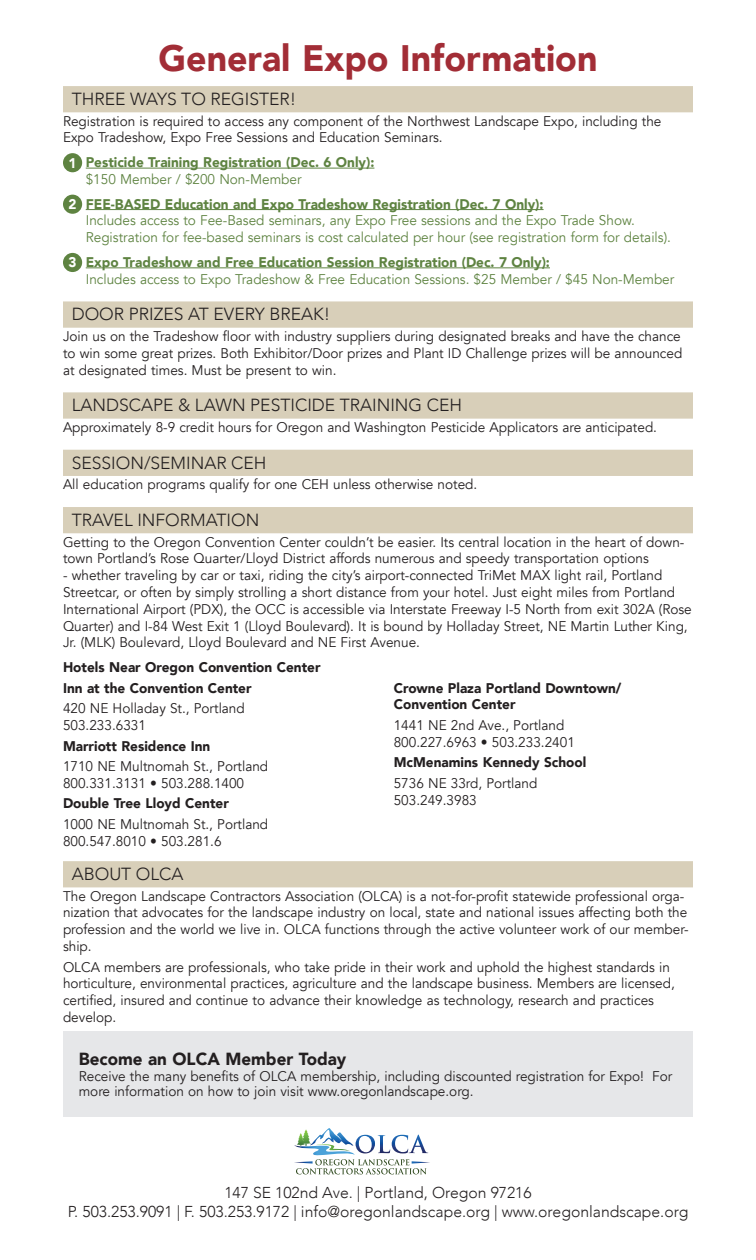
<style>
.page{position:relative;width:756px;height:1260px;background:#fff}
.page>*{position:absolute;margin:0;border:0;box-sizing:border-box;transform-origin:0 0}
.t1{font:900 36.75px "Avenir";color:#a22d36}
.t2{font:300 17.5px "Avenir";color:#231f20}
.t3{font:900 17.5px "Avenir";color:#231f20}
.t4{font:300 15.75px/18.9px "Avenir";color:#231f20;text-align:center}
.t5{font:14px/16.8px "Avenir";color:#231f20}
.t6{font:14px/16.8px "Avenir";color:#5e8341}
.t7{font:900 14px/20.7px "Avenir";color:#231f20}
.t8{font:900 14px/16.8px "Avenir";color:#5e8341}
.s1{color:#fff}
.s2{font-weight:400}
.s3{font-weight:900;color:#fff}
.s4{font-weight:900}
</style>
<div class="page">
<div style="left:63px;top:86px;width:630px;height:26px;background:#d8cfb9"></div>
<hr style="left:86px;top:168px;width:288px;height:1px;background:#5e8341">
<hr style="left:86px;top:209px;width:458px;height:1px;background:#5e8341">
<hr style="left:86px;top:268px;width:464px;height:1px;background:#5e8341">
<div style="left:63px;top:301px;width:630px;height:27px;background:#d8cfb9"></div>
<div style="left:63px;top:392px;width:630px;height:27px;background:#d8cfb9"></div>
<div style="left:63px;top:450px;width:630px;height:26px;background:#d8cfb9"></div>
<div style="left:63px;top:507px;width:630px;height:26px;background:#d8cfb9"></div>
<div style="left:63px;top:861px;width:630px;height:26px;background:#d8cfb9"></div>
<div style="left:63px;top:153px;width:19px;height:19px;background:#5e8341;border-radius:50%"></div>
<div style="left:63px;top:195px;width:19px;height:19px;background:#5e8341;border-radius:50%"></div>
<div style="left:63px;top:253px;width:19px;height:19px;background:#5e8341;border-radius:50%"></div>
<div style="left:63px;top:1032px;width:630px;height:85px;background:#e6e7e9"></div>
<svg style="left:294px;top:1128px;width:136px;height:46px"></svg>
<h1 class="t1" style="left:159px;top:27px;width:440px">General Expo Information</h1>
<p class="t2" style="left:72px;top:89px;width:226px">THREE WAYS TO REGISTER!</p>
<p class="t5" style="left:63px;top:113px;width:600px">Registration is required to access any component of the Northwest Landscape Expo, including the<br>Expo Tradeshow, Expo Free Sessions and Education Seminars.</p>
<p class="t8" style="left:86px;top:153px;width:290px;text-indent:-17px"><span class="s1">1</span> Pesticide Training Registration (Dec. 6 Only): <span class="s2">$150 Member / $200 Non-Member</span></p>
<p class="t8" style="left:68px;top:195px;width:57px"><span class="s1">2</span> FEE-BASED</p>
<p class="t8" style="left:165px;top:195px;width:380px">Education and Expo Tradeshow Registration (Dec. 7 Only):</p>
<p class="t6" style="left:86px;top:212px;width:587px">Includes access to Fee-Based seminars, any Expo Free sessions and the Expo Trade Show.<br>Registration for fee-based seminars is cost calculated per hour (see registration form for details).</p>
<p class="t6" style="left:86px;top:254px;width:590px;text-indent:-17px"><span class="s3">3</span> <span class="s4">Expo Tradeshow and Free Education Session Registration (Dec. 7 Only):<br></span>Includes access to Expo Tradeshow &amp; Free Education Sessions. $25 Member / $45 Non-Member</p>
<p class="t2" style="left:72px;top:304px;width:260px">DOOR PRIZES AT EVERY BREAK!</p>
<p class="t5" style="left:63px;top:328px;width:621px;text-align:justify">Join us on the Tradeshow floor with industry suppliers during designated breaks and have the chance to win some great prizes. Both Exhibitor/Door prizes and Plant ID Challenge prizes will be announced at designated times. Must be present to win.</p>
<p class="t2" style="left:72px;top:395px;width:392px">LANDSCAPE &amp; LAWN PESTICIDE TRAINING CEH</p>
<p class="t5" style="left:63px;top:419px;width:596px">Approximately 8-9 credit hours for Oregon and Washington Pesticide Applicators are anticipated.</p>
<p class="t2" style="left:72px;top:452px;width:196px">SESSION/SEMINAR CEH</p>
<p class="t5" style="left:63px;top:476px;width:416px">All education programs qualify for one CEH unless otherwise noted.</p>
<p class="t2" style="left:72px;top:510px;width:189px">TRAVEL INFORMATION</p>
<p class="t5" style="left:63px;top:534px;width:623px">Getting to the Oregon Convention Center couldn’t be easier. Its central location in the heart of down&shy;town Portland’s Rose Quarter/Lloyd District affords numerous and speedy transportation options</p>
<p class="t5" style="left:63px;top:567px;width:630px">- whether traveling by car or taxi, riding the city’s airport-connected TriMet MAX light rail, Portland Streetcar, or often by simply strolling a short distance from your hotel. Just eight miles from Portland International Airport (PDX), the OCC is accessible via Interstate Freeway I-5 North from exit 302A (Rose Quarter) and I-84 West Exit 1 (Lloyd Boulevard). It is bound by Holladay Street, NE Martin Luther King, Jr. (MLK) Boulevard, Lloyd Boulevard and NE First Avenue.</p>
<p class="t7" style="left:63px;top:656px;width:259px">Hotels Near Oregon Convention Center<br>Inn at the Convention Center</p>
<p class="t5" style="left:63px;top:700px;width:183px">420 NE Holladay St., Portland<br>503.233.6331</p>
<p class="t7" style="left:63px;top:735px;width:149px">Marriott Residence Inn</p>
<p class="t5" style="left:63px;top:758px;width:207px">1710 NE Multnomah St., Portland<br>800.331.3131 • 503.288.1400</p>
<p class="t7" style="left:63px;top:793px;width:167px">Double Tree Lloyd Center</p>
<p class="t5" style="left:63px;top:816px;width:207px">1000 NE Multnomah St., Portland<br>800.547.8010 • 503.281.6</p>
<p class="t7" style="left:394px;top:679px;width:229px;line-height:16.8px">Crowne Plaza Portland Downtown/<br>Convention Center</p>
<p class="t5" style="left:394px;top:717px;width:183px">1441 NE 2nd Ave., Portland<br>800.227.6963 • 503.233.2401</p>
<p class="t7" style="left:394px;top:752px;width:194px">McMenamins Kennedy School</p>
<p class="t5" style="left:394px;top:775px;width:145px">5736 NE 33rd, Portland<br>503.249.3983</p>
<p class="t2" style="left:72px;top:864px;width:14px">abo</p>
<p class="t2" style="left:109px;top:864px;width:40px">ut olca</p>
<p class="t5" style="left:63px;top:888px;width:627px">The Oregon Landscape Contractors Association (OLCA) is a not-for-profit statewide professional orga&shy;nization that advocates for the landscape industry on local, state and national issues affecting both the profession and the world we live in. OLCA functions through the active volunteer work of our member&shy;ship.</p>
<p class="t5" style="left:63px;top:959px;width:613px">OLCA members are professionals, who take pride in their work and uphold the highest standards in horticulture, environmental practices, agriculture and the landscape business. Members are licensed, certified, insured and continue to advance their knowledge as technology, research and practices develop.</p>
<p class="t3" style="left:79px;top:1044px;width:269px">Become an OLCA Member Today</p>
<p class="t5" style="left:79px;top:1068px;width:595px;line-height:15.8px">Receive the many benefits of OLCA membership, including discounted registration for Expo! For more information on how to join visit www.oregonlandscape.org.</p>
<p class="t4" style="left:68px;top:1183px;width:622px">147 SE 102nd Ave. | Portland, Oregon 97216<br>P. 503.253.9091 | F. 503.253.9172 | info@oregonlandscape.org | www.oregonlandscape.org</p>
</div>
